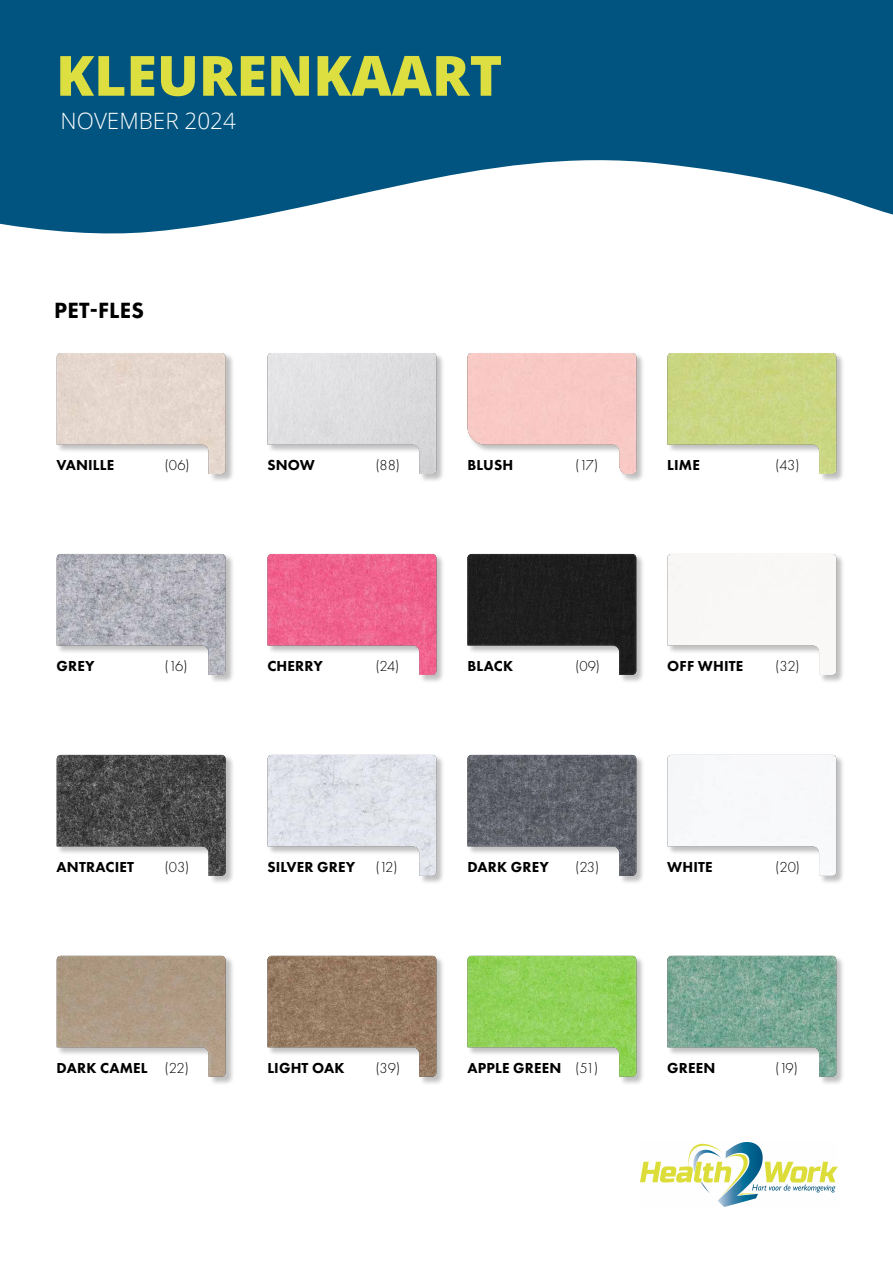
<style>
.page{position:relative;width:893px;height:1263px;background:#fff}
.page>*{position:absolute;margin:0;border:0;box-sizing:border-box;transform-origin:0 0}
.t1{font:800 55.5px "Open Sans";color:#ddde40}
.t2{font:800 22.8px "Futura PT";letter-spacing:.01em;color:#000}
.t3{font:300 22.5px "Open Sans";color:#fff}
.t4{font:800 15px "Futura PT";letter-spacing:.01em;color:#000}
.t5{font:300 15px "Futura PT";letter-spacing:-.03em;color:#000}
.s1{font-weight:300}
</style>
<div class="page">
<svg style="left:0;top:0;width:893px;height:234px;fill:#00547f"></svg>
<img style="left:640px;top:1142px;width:198px;height:64px">
<div style="left:667px;top:754px;width:178px;height:130px;background:#000;opacity:.25"></div>
<div style="left:666px;top:754px;width:172px;height:124px;background:#fff;opacity:.25"></div>
<div style="left:667px;top:553px;width:178px;height:130px;background:#000;opacity:.25"></div>
<div style="left:667px;top:553px;width:171px;height:125px;background:#f9f8f6"></div>
<div style="left:56px;top:352px;width:179px;height:131px;background:#000;opacity:.25"></div>
<div style="left:56px;top:352px;width:171px;height:125px;background:#fff;opacity:.25"></div>
<div style="left:467px;top:553px;width:179px;height:130px;background:#000;opacity:.25"></div>
<div style="left:467px;top:553px;width:171px;height:125px;background:#fff;opacity:.25"></div>
<div style="left:267px;top:352px;width:179px;height:131px;background:#000;opacity:.25"></div>
<div style="left:267px;top:352px;width:171px;height:125px;background:#fff;opacity:.25"></div>
<div style="left:667px;top:352px;width:178px;height:131px;background:#000;opacity:.25"></div>
<div style="left:666px;top:352px;width:173px;height:125px;background:#fff;opacity:.25"></div>
<div style="left:467px;top:352px;width:179px;height:131px;background:#000;opacity:.25"></div>
<div style="left:467px;top:352px;width:172px;height:125px;background:#fff;opacity:.25"></div>
<div style="left:467px;top:955px;width:179px;height:130px;background:#000;opacity:.25"></div>
<div style="left:467px;top:955px;width:172px;height:124px;background:#fff;opacity:.25"></div>
<div style="left:667px;top:955px;width:178px;height:130px;background:#000;opacity:.25"></div>
<div style="left:666px;top:955px;width:173px;height:124px;background:#fff;opacity:.25"></div>
<div style="left:267px;top:553px;width:179px;height:130px;background:#000;opacity:.25"></div>
<div style="left:266px;top:553px;width:173px;height:125px;background:#fff;opacity:.25"></div>
<div style="left:56px;top:754px;width:179px;height:130px;background:#000;opacity:.25"></div>
<div style="left:55px;top:754px;width:173px;height:124px;background:#fff;opacity:.25"></div>
<div style="left:56px;top:553px;width:179px;height:130px;background:#000;opacity:.25"></div>
<div style="left:55px;top:553px;width:173px;height:125px;background:#fff;opacity:.25"></div>
<div style="left:467px;top:754px;width:179px;height:130px;background:#000;opacity:.25"></div>
<div style="left:466px;top:754px;width:173px;height:124px;background:#fff;opacity:.25"></div>
<div style="left:267px;top:754px;width:179px;height:130px;background:#000;opacity:.25"></div>
<div style="left:266px;top:754px;width:172px;height:124px;background:#fff;opacity:.25"></div>
<div style="left:56px;top:955px;width:179px;height:130px;background:#000;opacity:.25"></div>
<div style="left:55px;top:955px;width:173px;height:124px;background:#fff;opacity:.25"></div>
<div style="left:267px;top:955px;width:179px;height:130px;background:#000;opacity:.25"></div>
<div style="left:266px;top:955px;width:172px;height:124px;background:#fff;opacity:.25"></div>
<h1 class="t1" style="left:56px;top:33px;width:448px">KLEURENKAART</h1>
<h3 class="t3" style="left:61px;top:105px;width:177px">NOVEMBER 2024</h3>
<h2 class="t2" style="left:54px;top:296px;width:91px">PET-FLES</h2>
<p class="t4" style="left:57px;top:456px;width:59px">VANILLE</p>
<p class="t5" style="left:165px;top:457px;width:27px">(06)</p>
<p class="t4" style="left:267px;top:456px;width:49px">SNOW</p>
<p class="t5" style="left:375px;top:457px;width:26px">(88)</p>
<p class="t4" style="left:467px;top:456px;width:47px">BLUSH</p>
<p class="t5" style="left:575px;top:457px;width:25px">(17)</p>
<p class="t4" style="left:667px;top:456px;width:34px">LIME</p>
<p class="t5" style="left:775px;top:457px;width:26px">(43)</p>
<p class="t4" style="left:57px;top:657px;width:40px">GREY</p>
<p class="t5" style="left:165px;top:657px;width:25px">(16)</p>
<p class="t4" style="left:267px;top:657px;width:57px">CHERRY</p>
<p class="t5" style="left:375px;top:657px;width:26px">(24)</p>
<p class="t4" style="left:467px;top:657px;width:47px">BLACK</p>
<p class="t5" style="left:575px;top:657px;width:26px">(09)</p>
<p class="t4" style="left:667px;top:657px;width:78px">OFF WHITE</p>
<p class="t5" style="left:775px;top:657px;width:26px">(32)</p>
<p class="t4" style="left:57px;top:857px;width:79px">ANTRACIET</p>
<p class="t5" style="left:165px;top:858px;width:26px">(03)</p>
<p class="t4" style="left:267px;top:857px;width:89px">SILVER GREY</p>
<p class="t5" style="left:375px;top:858px;width:24px">(12)</p>
<p class="t4" style="left:467px;top:857px;width:83px">DARK GREY</p>
<p class="t5" style="left:575px;top:858px;width:26px">(23)</p>
<p class="t4" style="left:667px;top:857px;width:47px">WHITE</p>
<p class="t5" style="left:775px;top:858px;width:26px">(20)</p>
<p class="t4" style="left:57px;top:1058px;width:134px">DARK CAMEL <span class="s1">(22)</span></p>
<p class="t4" style="left:267px;top:1058px;width:79px">LIGHT OAK</p>
<p class="t5" style="left:375px;top:1059px;width:26px">(39)</p>
<p class="t4" style="left:467px;top:1058px;width:133px">APPLE GREEN <span class="s1">(51)</span></p>
<p class="t4" style="left:667px;top:1058px;width:50px">GREEN</p>
<p class="t5" style="left:775px;top:1059px;width:24px">(19)</p>
</div>
